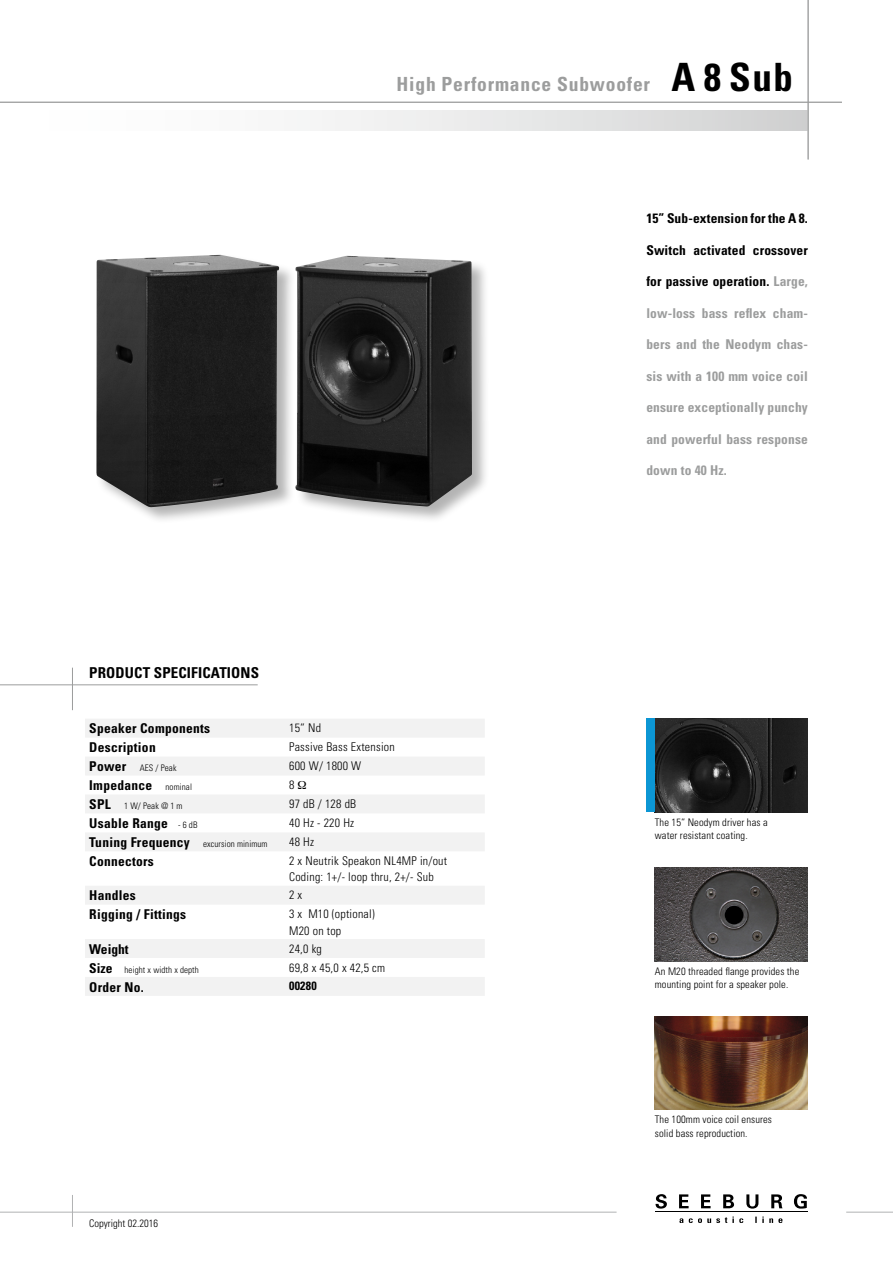
<style>
.page{position:relative;width:893px;height:1263px;background:#fff}
.page>*{position:absolute;margin:0;border:0;box-sizing:border-box;transform-origin:0 0}
.t1{font:700 condensed 39px "Univers";color:#000}
.t2{font:700 condensed 19.5px "Univers";letter-spacing:.04em;color:#9c9d9d}
.t3{font:700 condensed 15px "Univers";letter-spacing:.01em;color:#000}
.t4{font:700 condensed 13.5px "Univers";letter-spacing:.02em;color:#000}
.t5{font:700 condensed 13.5px "Univers";letter-spacing:.01em;color:#9c9d9d}
.t6{font:300 condensed 12px/16.5px "Univers";letter-spacing:.02em;color:#000}
.t7{font:700 condensed 12px "Univers";letter-spacing:.02em;color:#000}
.t8{font:300 condensed 10.5px/13.5px "Univers";letter-spacing:.01em;color:#000}
.t9{font:300 condensed 9px "Univers";letter-spacing:.01em;color:#000}
.s1{font-weight:700;font-size:13.5px}
.s2{font-weight:300;font-size:9px}
.s3{color:#9c9d9d}
</style>
<div class="page">
<img style="left:655px;top:719px;width:153px;height:93px">
<img style="left:655px;top:867px;width:153px;height:94px">
<img style="left:655px;top:1016px;width:153px;height:94px">
<div style="left:0;top:111px;width:808px;height:19px;background:linear-gradient(to right,#fff,#d4d5d5)"></div>
<hr style="left:0;top:102px;width:842px;height:1px;background:#9c9d9d">
<hr style="left:808px;top:0;width:1px;height:159px;background:#9c9d9d">
<hr style="left:0;top:1212px;width:617px;height:1px;background:#b1b2b3">
<hr style="left:846px;top:1212px;width:47px;height:1px;background:#b1b2b3">
<hr style="left:655px;top:1211px;width:152px;height:1px;background:#000">
<svg style="left:679px;top:1216px;width:103px;height:7px"></svg>
<svg style="left:655px;top:1194px;width:12px;height:14px"></svg>
<svg style="left:679px;top:1194px;width:10px;height:14px"></svg>
<svg style="left:701px;top:1194px;width:10px;height:14px"></svg>
<svg style="left:723px;top:1194px;width:11px;height:14px"></svg>
<svg style="left:746px;top:1194px;width:12px;height:14px"></svg>
<svg style="left:771px;top:1194px;width:11px;height:14px"></svg>
<svg style="left:794px;top:1194px;width:13px;height:14px"></svg>
<hr style="left:72px;top:1195px;width:1px;height:32px;background:#b1b2b3">
<hr style="left:0;top:684px;width:258px;height:1px;background:#9c9d9d">
<hr style="left:72px;top:668px;width:1px;height:42px;background:#9c9d9d">
<div style="left:646px;top:719px;width:9px;height:93px;background:#0c96d4"></div>
<div style="left:95px;top:254px;width:202px;height:271px;background:#000;opacity:.3"></div>
<img style="left:96px;top:255px;width:183px;height:252px">
<div style="left:295px;top:255px;width:195px;height:269px;background:#000;opacity:.3"></div>
<img style="left:295px;top:256px;width:177px;height:250px">
<svg style="left:85px;top:719px;width:400px;height:277px"></svg>
<svg style="left:298px;top:781px;width:8px;height:8px"></svg>
<h2 class="t2" style="left:397px;top:72px;width:255px">High Performance Subwoofer</h2>
<h1 class="t1" style="left:672px;top:53px;width:123px">A 8 Sub</h1>
<p class="t3" style="left:89px;top:663px;width:171px">PRODUCT SPECIFICATIONS</p>
<p class="t4" style="left:89px;top:720px;width:122px">Speaker Components</p>
<p class="t6" style="left:289px;top:720px;width:33px">15“ Nd</p>
<p class="t4" style="left:89px;top:739px;width:68px">Description</p>
<p class="t6" style="left:289px;top:738px;width:107px">Passive Bass Extension</p>
<p class="t9" style="left:89px;top:763px;width:89px"><span class="s1">Power</span> AES / Peak</p>
<p class="t6" style="left:289px;top:757px;width:74px">600 W/ 1800 W</p>
<p class="t4" style="left:89px;top:777px;width:104px">Impedance <span class="s2">nominal</span></p>
<p class="t6" style="left:289px;top:776px;width:7px">8</p>
<p class="t9" style="left:89px;top:801px;width:95px"><span class="s1">SPL</span> 1 W/ Peak @ 1 m</p>
<p class="t6" style="left:289px;top:795px;width:69px">97 dB / 128 dB</p>
<p class="t4" style="left:89px;top:815px;width:110px">Usable Range <span class="s2">- 6 dB</span></p>
<p class="t6" style="left:289px;top:814px;width:67px">40 Hz - 220 Hz</p>
<p class="t9" style="left:89px;top:838px;width:180px"><span class="s1">Tuning Frequency</span> excursion minimum</p>
<p class="t6" style="left:289px;top:833px;width:26px">48 Hz</p>
<p class="t4" style="left:89px;top:853px;width:66px">Connectors</p>
<p class="t6" style="left:289px;top:852px;width:160px">2 x Neutrik Speakon NL4MP in/out<br>Coding: 1+/- loop thru, 2+/- Sub</p>
<p class="t4" style="left:89px;top:887px;width:48px">Handles</p>
<p class="t6" style="left:289px;top:887px;width:15px">2 x</p>
<p class="t4" style="left:89px;top:906px;width:98px">Rigging / Fittings</p>
<p class="t6" style="left:289px;top:906px;width:87px">3 x M10 (optional)<br>M20 on top</p>
<p class="t4" style="left:89px;top:941px;width:41px">Weight</p>
<p class="t6" style="left:289px;top:940px;width:34px">24,0 kg</p>
<p class="t9" style="left:89px;top:964px;width:111px"><span class="s1">Size</span> height x width x depth</p>
<p class="t6" style="left:289px;top:959px;width:98px">69,8 x 45,0 x 42,5 cm</p>
<p class="t4" style="left:89px;top:978px;width:56px">Order No.</p>
<p class="t7" style="left:289px;top:979px;width:29px">00280</p>
<p class="t8" style="left:89px;top:1216px;width:70px">Copyright 02.2016</p>
<p class="t4" style="left:646px;top:210px;width:163px">15” Sub-extension for the A 8.</p>
<p class="t4" style="left:646px;top:241px;width:163px">Switch activated crossover</p>
<p class="t4" style="left:646px;top:273px;width:163px">for passive operation. <span class="s3">Large,</span></p>
<p class="t5" style="left:646px;top:304px;width:163px">low-loss bass reflex cham-</p>
<p class="t5" style="left:646px;top:336px;width:163px">bers and the Neodym chas-</p>
<p class="t5" style="left:646px;top:367px;width:163px">sis with a 100 mm voice coil</p>
<p class="t5" style="left:646px;top:399px;width:163px">ensure exceptionally punchy</p>
<p class="t5" style="left:646px;top:430px;width:163px">and powerful bass response</p>
<p class="t5" style="left:646px;top:462px;width:82px">down to 40 Hz.</p>
<p class="t8" style="left:655px;top:815px;width:114px">The 15“ Neodym driver has a water resistant coating.</p>
<p class="t8" style="left:655px;top:964px;width:146px">An M20 threaded flange provides the mounting point for a speaker pole.</p>
<p class="t8" style="left:655px;top:1113px;width:119px">The 100mm voice coil ensures solid bass reproduction.</p>
</div>
